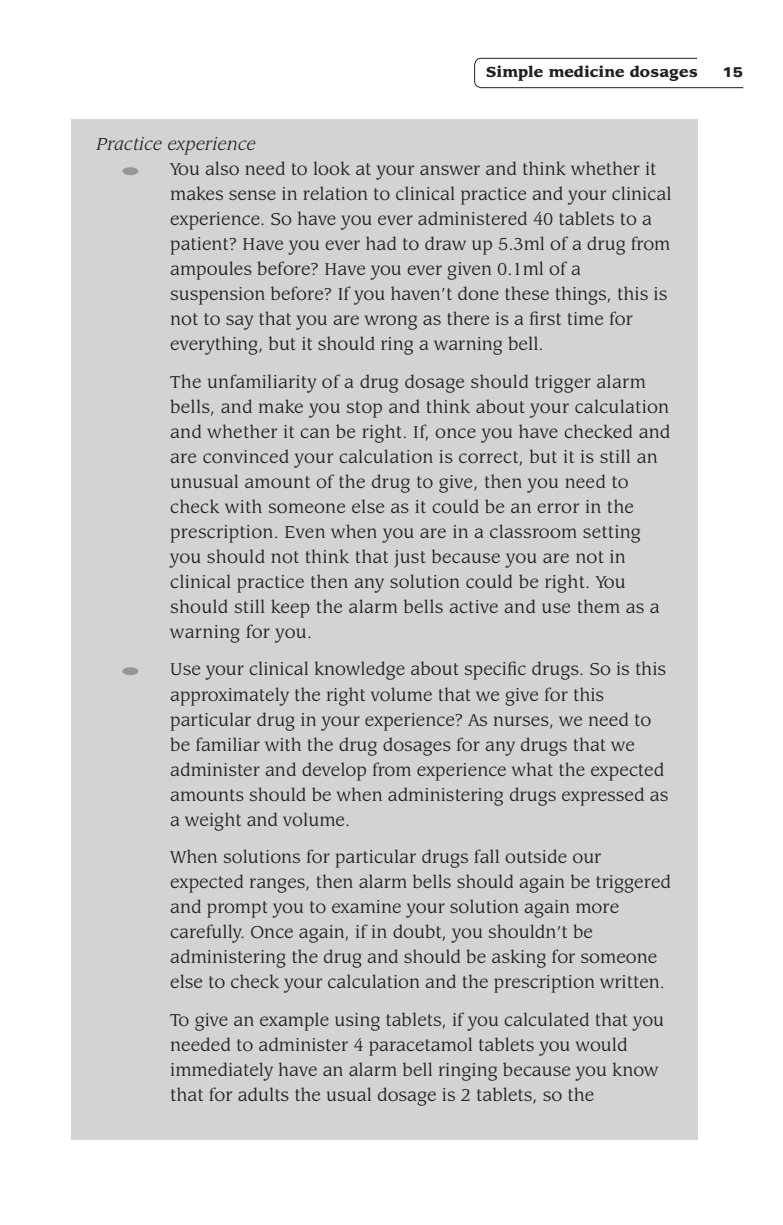
<style>
.page{position:relative;width:783px;height:1225px;background:#fff}
.page>*{position:absolute;margin:0;border:0;box-sizing:border-box;transform-origin:0 0}
.t1{font:19px/25px "Leawood IT Cby BT";color:#231f20}
.t2{font:italic 19px "Leawood IT Cby BT";color:#231f20}
.t3{font:900 16px "Leawood IT Cby BT";color:#231f20}
.t4{font:900 expanded 14px "Univers";color:#231f20}
.s1{color:#949698}
</style>
<div class="page">
<svg style="left:474px;top:58px;width:269px;height:30px"></svg>
<div style="left:71px;top:119px;width:626px;height:1021px;background:#d1d3d4"></div>
<p class="t3" style="left:485px;top:62px;width:213px">Simple medicine dosages</p>
<p class="t4" style="left:722px;top:64px;width:22px">15</p>
<p class="t2" style="left:96px;top:133px;width:161px">Practice experience</p>
<p class="t1" style="left:170px;top:157px;width:502px;text-indent:-48px"><span class="s1">●</span> You also need to look at your answer and think whether it makes sense in relation to clinical practice and your clinical experience. So have you ever administered 40 tablets to a patient? Have you ever had to draw up 5.3ml of a drug from ampoules before? Have you ever given 0.1ml of a suspension before? If you haven’t done these things, this is not to say that you are wrong as there is a first time for everything, but it should ring a warning bell.</p>
<p class="t1" style="left:170px;top:369px;width:501px">The unfamiliarity of a drug dosage should trigger alarm bells, and make you stop and think about your calculation and whether it can be right. If, once you have checked and are convinced your calculation is correct, but it is still an unusual amount of the drug to give, then you need to check with someone else as it could be an error in the prescription. Even when you are in a classroom setting you should not think that just because you are not in clinical practice then any solution could be right. You should still keep the alarm bells active and use them as a warning for you.</p>
<p class="t1" style="left:170px;top:657px;width:499px;text-indent:-48px"><span class="s1">●</span> Use your clinical knowledge about specific drugs. So is this approximately the right volume that we give for this particular drug in your experience? As nurses, we need to be familiar with the drug dosages for any drugs that we administer and develop from experience what the expected amounts should be when administering drugs expressed as a weight and volume.</p>
<p class="t1" style="left:170px;top:844px;width:502px">When solutions for particular drugs fall outside our expected ranges, then alarm bells should again be triggered and prompt you to examine your solution again more carefully. Once again, if in doubt, you shouldn’t be administering the drug and should be asking for someone else to check your calculation and the prescription written.</p>
<p class="t1" style="left:170px;top:1007px;width:495px">To give an example using tablets, if you calculated that you needed to administer 4 paracetamol tablets you would immediately have an alarm bell ringing because you know that for adults the usual dosage is 2 tablets, so the</p>
</div>
